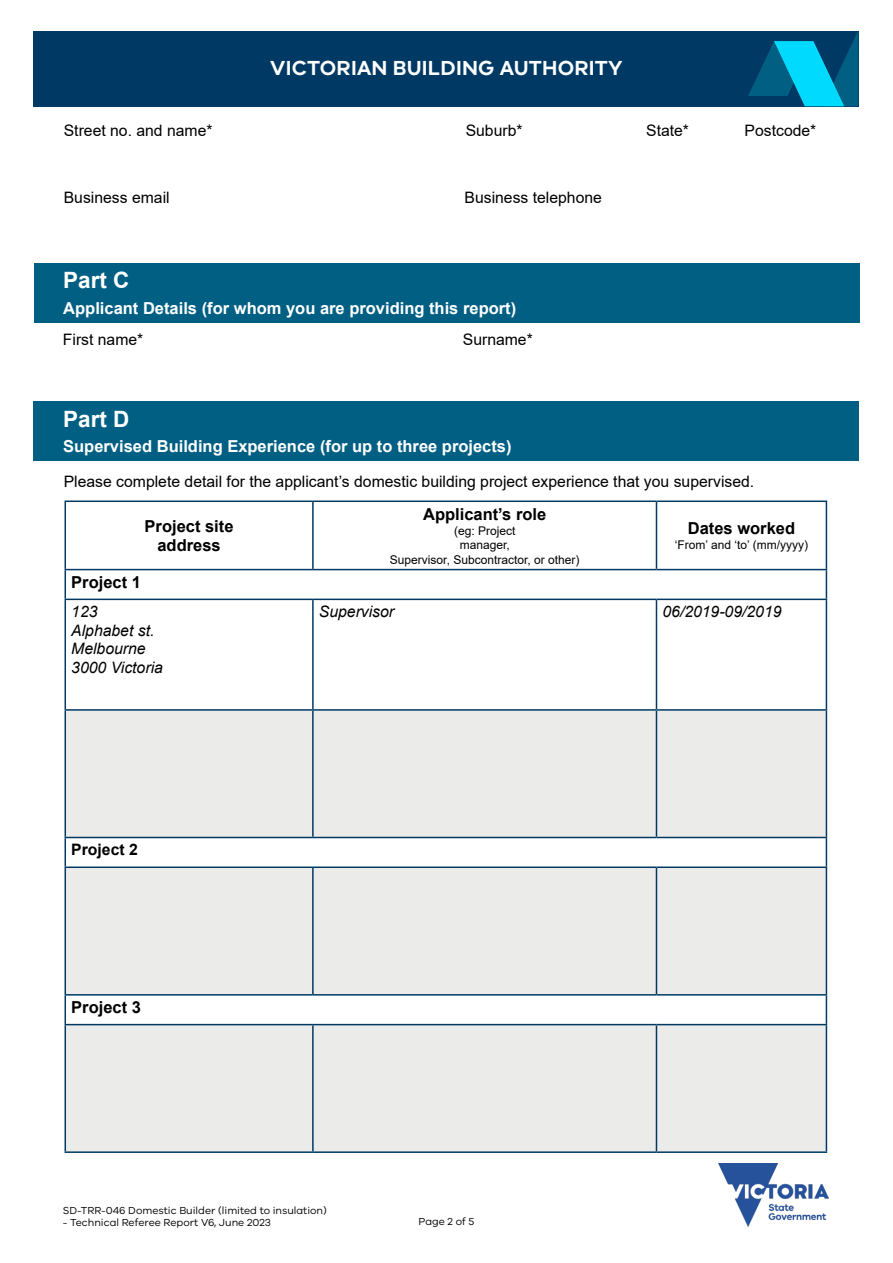
<style>
.page{position:relative;width:893px;height:1263px;background:#fff}
.page>*{position:absolute;margin:0;border:0;box-sizing:border-box;transform-origin:0 0}
.t1{font:700 22.5px "Arial";color:#fff}
.t2{font:600 21px "VIC";letter-spacing:.01em;color:#fff}
.t3{font:700 16.5px "Arial";color:#fff}
.t4{font:700 16.5px/19.8px "Arial";color:#000;text-align:center}
.t5{font:15.75px "Arial";color:#000}
.t6{font:italic 15.75px/18.8px "Arial";color:#000}
.t7{font:700 15.75px "Arial";color:#000}
.t8{font:12px/14.4px "Arial";color:#000;text-align:center}
.t9{font:10.5px "VIC";color:#000}
</style>
<div class="page">
<div style="left:34px;top:31px;width:825px;height:75px;background:#003963"></div>
<svg style="left:748px;top:32px;width:110px;height:74px"></svg>
<img style="left:719px;top:1163px;width:109px;height:63px">
<div style="left:34px;top:263px;width:825px;height:59px;background:#005f83"></div>
<div style="left:34px;top:401px;width:825px;height:59px;background:#005f83"></div>
<svg style="left:66px;top:711px;width:760px;height:440px;fill:#ebebea"></svg>
<svg style="left:65px;top:570px;width:1px;height:29px"></svg>
<svg style="left:826px;top:570px;width:1px;height:29px"></svg>
<hr style="left:65px;top:599px;width:248px;height:1px;background:#003963">
<hr style="left:65px;top:600px;width:1px;height:109px;background:#003963">
<hr style="left:313px;top:599px;width:343px;height:1px;background:#003963">
<hr style="left:312px;top:600px;width:2px;height:109px;background:#003963">
<hr style="left:656px;top:599px;width:171px;height:1px;background:#003963">
<hr style="left:656px;top:600px;width:1px;height:109px;background:#003963">
<hr style="left:826px;top:600px;width:1px;height:109px;background:#003963">
<hr style="left:65px;top:709px;width:248px;height:2px;background:#003963">
<hr style="left:65px;top:711px;width:1px;height:126px;background:#003963">
<hr style="left:313px;top:709px;width:343px;height:2px;background:#003963">
<hr style="left:312px;top:711px;width:2px;height:126px;background:#003963">
<hr style="left:656px;top:709px;width:171px;height:2px;background:#003963">
<hr style="left:656px;top:711px;width:1px;height:126px;background:#003963">
<hr style="left:826px;top:711px;width:1px;height:126px;background:#003963">
<hr style="left:65px;top:837px;width:248px;height:1px;background:#003963">
<svg style="left:65px;top:838px;width:1px;height:28px"></svg>
<hr style="left:313px;top:837px;width:343px;height:1px;background:#003963">
<hr style="left:656px;top:837px;width:171px;height:1px;background:#003963">
<svg style="left:826px;top:838px;width:1px;height:28px"></svg>
<hr style="left:65px;top:866px;width:248px;height:2px;background:#003963">
<hr style="left:65px;top:868px;width:1px;height:126px;background:#003963">
<hr style="left:313px;top:866px;width:343px;height:2px;background:#003963">
<hr style="left:312px;top:868px;width:2px;height:126px;background:#003963">
<hr style="left:656px;top:866px;width:171px;height:2px;background:#003963">
<hr style="left:656px;top:868px;width:1px;height:126px;background:#003963">
<hr style="left:826px;top:868px;width:1px;height:126px;background:#003963">
<hr style="left:65px;top:994px;width:248px;height:1px;background:#003963">
<svg style="left:65px;top:995px;width:1px;height:29px"></svg>
<hr style="left:313px;top:994px;width:343px;height:1px;background:#003963">
<hr style="left:656px;top:994px;width:171px;height:1px;background:#003963">
<svg style="left:826px;top:995px;width:1px;height:29px"></svg>
<hr style="left:65px;top:1024px;width:248px;height:1px;background:#003963">
<hr style="left:65px;top:1025px;width:1px;height:126px;background:#003963">
<hr style="left:313px;top:1024px;width:343px;height:1px;background:#003963">
<hr style="left:312px;top:1025px;width:2px;height:126px;background:#003963">
<hr style="left:656px;top:1024px;width:171px;height:1px;background:#003963">
<hr style="left:656px;top:1025px;width:1px;height:126px;background:#003963">
<hr style="left:826px;top:1025px;width:1px;height:126px;background:#003963">
<hr style="left:65px;top:1151px;width:248px;height:2px;background:#003963">
<hr style="left:313px;top:1151px;width:343px;height:2px;background:#003963">
<hr style="left:656px;top:1151px;width:171px;height:2px;background:#003963">
<hr style="left:65px;top:500px;width:248px;height:2px;background:#003963">
<hr style="left:65px;top:502px;width:1px;height:67px;background:#003963">
<hr style="left:313px;top:500px;width:343px;height:2px;background:#003963">
<hr style="left:312px;top:502px;width:2px;height:67px;background:#003963">
<hr style="left:656px;top:500px;width:171px;height:2px;background:#003963">
<hr style="left:656px;top:502px;width:1px;height:67px;background:#003963">
<hr style="left:826px;top:502px;width:1px;height:67px;background:#003963">
<hr style="left:65px;top:569px;width:248px;height:1px;background:#003963">
<hr style="left:313px;top:569px;width:343px;height:1px;background:#003963">
<hr style="left:656px;top:569px;width:171px;height:1px;background:#003963">
<h2 class="t2" style="left:270px;top:55px;width:354px">VICTORIAN BUILDING AUTHORITY</h2>
<p class="t5" style="left:64px;top:120px;width:150px">Street no. and name*</p>
<p class="t5" style="left:466px;top:120px;width:58px">Suburb*</p>
<p class="t5" style="left:646px;top:120px;width:44px">State*</p>
<p class="t5" style="left:745px;top:120px;width:73px">Postcode*</p>
<p class="t5" style="left:64px;top:186px;width:107px">Business email</p>
<p class="t5" style="left:465px;top:186px;width:139px">Business telephone</p>
<h1 class="t1" style="left:63px;top:264px;width:68px">Part C</h1>
<p class="t3" style="left:63px;top:296px;width:454px">Applicant Details (for whom you are providing this report)</p>
<p class="t5" style="left:63px;top:329px;width:82px">First name*</p>
<p class="t5" style="left:463px;top:329px;width:72px">Surname*</p>
<h1 class="t1" style="left:63px;top:403px;width:68px">Part D</h1>
<p class="t3" style="left:63px;top:435px;width:450px">Supervised Building Experience (for up to three projects)</p>
<p class="t5" style="left:64px;top:471px;width:692px">Please complete detail for the applicant’s domestic building project experience that you supervised.</p>
<p class="t4" style="left:145px;top:516px;width:90px">Project site address</p>
<p class="t4" style="left:423px;top:505px;width:125px">Applicant’s role</p>
<p class="t8" style="left:390px;top:523px;width:191px">(eg: Project<br>manager,<br>Supervisor, Subcontractor, or other)</p>
<p class="t4" style="left:688px;top:519px;width:109px">Dates worked</p>
<p class="t8" style="left:675px;top:537px;width:135px">‘From’ and ‘to’ (mm/yyyy)</p>
<p class="t4" style="left:71px;top:572px;width:71px">Project 1</p>
<p class="t6" style="left:71px;top:602px;width:93px">123<br>Alphabet st.<br>Melbourne<br>3000 Victoria</p>
<p class="t6" style="left:319px;top:602px;width:77px">Supervisor</p>
<p class="t6" style="left:662px;top:602px;width:121px">06/2019-09/2019</p>
<p class="t7" style="left:71px;top:838px;width:68px">Project 2</p>
<p class="t4" style="left:71px;top:997px;width:71px">Project 3</p>
<p class="t9" style="left:63px;top:1204px;width:266px">SD-TRR-046 Domestic Builder (limited to insulation)</p>
<p class="t9" style="left:63px;top:1216px;width:210px">- Technical Referee Report V6, June 2023</p>
<p class="t9" style="left:419px;top:1215px;width:57px">Page 2 of 5</p>
</div>
